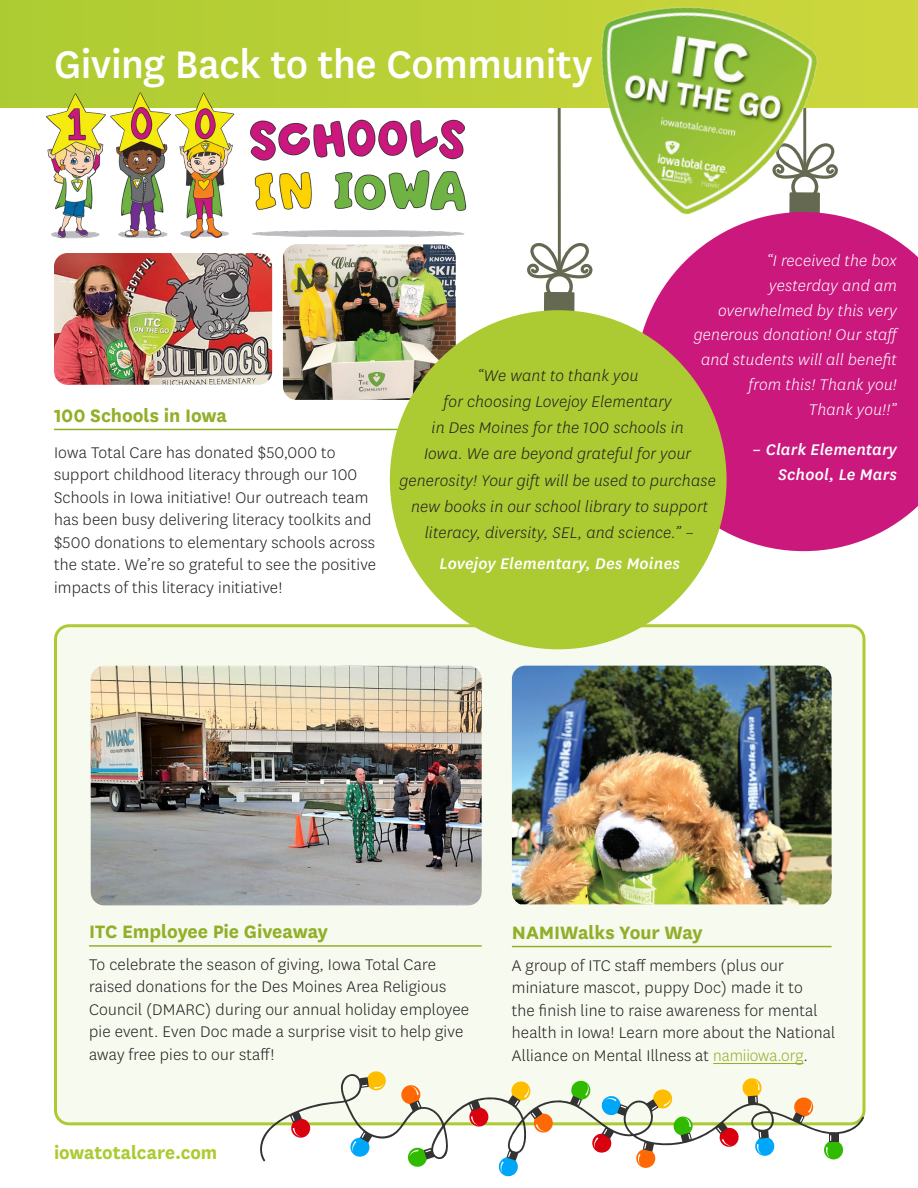
<style>
.page{position:relative;width:918px;height:1188px;background:#fff}
.page>*{position:absolute;margin:0;border:0;box-sizing:border-box;transform-origin:0 0}
.t1{font:500 45px "Centene Sans";letter-spacing:-.01em;color:#fff}
.t2{font:700 21px "Centene Sans";letter-spacing:-.005em;color:#92af2a}
.t3{font:700 21px "Centene Sans";letter-spacing:-.005em;color:#accb33}
.t4{font:300 18px/22.5px "Centene Sans";letter-spacing:.01em;color:#231f20}
.t5{font:italic 300 18px/26.2px "Centene Sans";letter-spacing:.01em;color:#231f20;text-align:center}
.t6{font:italic 300 18px/24.8px "Centene Sans";letter-spacing:.01em;color:#fff;text-align:right}
.t7{font:italic 500 18px/24.8px "Centene Sans";letter-spacing:.01em;color:#fff;text-align:right}
.s1{color:#92af2a}
</style>
<div class="page">
<svg style="left:829px;top:144px;width:9px;height:35px"></svg>
<svg style="left:527px;top:108px;width:66px;height:205px"></svg>
<svg style="left:0;top:0;width:918px;height:108px;background:#b9d036"></svg>
<img style="left:575px;top:0;width:254px;height:237px">
<img style="left:42px;top:90px;width:428px;height:149px">
<img style="left:54px;top:253px;width:218px;height:132px">
<img style="left:283px;top:244px;width:173px;height:156px">
<svg style="left:635px;top:212px;width:283px;height:339px;background:#d0358d"></svg>
<div style="left:56px;top:626px;width:808px;height:498px;background:#f7faef;border-radius:14px"></div>
<hr style="left:54px;top:429px;width:486px;height:1px;background:#92af2a">
<div style="left:390px;top:310px;width:337px;height:339px;background:#accb33;border-radius:50%"></div>
<img style="left:91px;top:666px;width:391px;height:239px">
<hr style="left:89px;top:945px;width:393px;height:2px;background:#92af2a">
<img style="left:512px;top:666px;width:320px;height:238px">
<hr style="left:512px;top:946px;width:320px;height:1px;background:#92af2a">
<hr style="left:713px;top:1063px;width:90px;height:1px;background:#92af2a">
<svg style="left:258px;top:1072px;width:606px;height:90px"></svg>
<svg style="left:290px;top:1111px;width:22px;height:28px"></svg>
<svg style="left:468px;top:1100px;width:22px;height:28px"></svg>
<svg style="left:570px;top:1079px;width:22px;height:28px"></svg>
<div style="left:742px;top:1078px;width:20px;height:20px;background:#ffbd00;border-radius:50%"></div>
<svg style="left:755px;top:1080px;width:5px;height:10px"></svg>
<svg style="left:748px;top:1096px;width:10px;height:8px"></svg>
<svg style="left:792px;top:1096px;width:23px;height:28px"></svg>
<svg style="left:755px;top:1130px;width:20px;height:26px"></svg>
<div style="left:824px;top:1140px;width:19px;height:19px;background:#30ba00;border-radius:50%"></div>
<svg style="left:829px;top:1134px;width:9px;height:8px"></svg>
<svg style="left:826px;top:1147px;width:4px;height:11px"></svg>
<svg style="left:715px;top:1122px;width:25px;height:26px"></svg>
<svg style="left:591px;top:1127px;width:23px;height:27px"></svg>
<svg style="left:600px;top:1095px;width:28px;height:21px"></svg>
<svg style="left:498px;top:1150px;width:21px;height:27px"></svg>
<svg style="left:508px;top:1080px;width:46px;height:54px"></svg>
<svg style="left:635px;top:1088px;width:59px;height:80px"></svg>
<svg style="left:400px;top:1084px;width:22px;height:27px"></svg>
<svg style="left:407px;top:1147px;width:27px;height:20px"></svg>
<svg style="left:349px;top:1131px;width:23px;height:27px"></svg>
<svg style="left:360px;top:1071px;width:26px;height:20px"></svg>
<h2 class="t1" style="left:54px;top:33px;width:540px">Giving Back to the Community</h2>
<h3 class="t2" style="left:54px;top:401px;width:175px">100 Schools in Iowa</h3>
<p class="t4" style="left:54px;top:441px;width:324px">Iowa Total Care has donated $50,000 to support childhood literacy through our 100<br>Schools in Iowa initiative! Our outreach team has been busy delivering literacy toolkits and $500 donations to elementary schools across the state. We’re so grateful to see the positive impacts of this literacy initiative!</p>
<p class="t6" style="left:694px;top:248px;width:208px">“I received the box<br>yesterday and am overwhelmed by this very generous donation! Our staff and students will all benefit from this! Thank you!<br>Thank you!!”</p>
<p class="t7" style="left:752px;top:436px;width:146px">– Clark Elementary<br>School, Le Mars</p>
<p class="t5" style="left:400px;top:362px;width:318px">“We want to thank you<br>for choosing Lovejoy Elementary<br>in Des Moines for the 100 schools in<br>Iowa. We are beyond grateful for your generosity! Your gift will be used to purchase new books in our school library to support literacy, diversity, SEL, and science.” –</p>
<p class="t7" style="left:440px;top:550px;width:242px">Lovejoy Elementary, Des Moines</p>
<h3 class="t2" style="left:89px;top:917px;width:241px">ITC Employee Pie Giveaway</h3>
<p class="t4" style="left:89px;top:953px;width:382px">To celebrate the season of giving, Iowa Total Care raised donations for the Des Moines Area Religious Council (DMARC) during our annual holiday employee pie event. Even Doc made a surprise visit to help give away free pies to our staff!</p>
<p class="t3" style="left:54px;top:1137px;width:165px">iowatotalcare.com</p>
<h3 class="t2" style="left:512px;top:918px;width:192px">NAMIWalks Your Way</h3>
<p class="t4" style="left:512px;top:953px;width:325px">A group of ITC staff members (plus our miniature mascot, puppy Doc) made it to<br>the finish line to raise awareness for mental health in Iowa! Learn more about the National Alliance on Mental Illness at <span class="s1">namiiowa.org</span>.</p>
</div>
